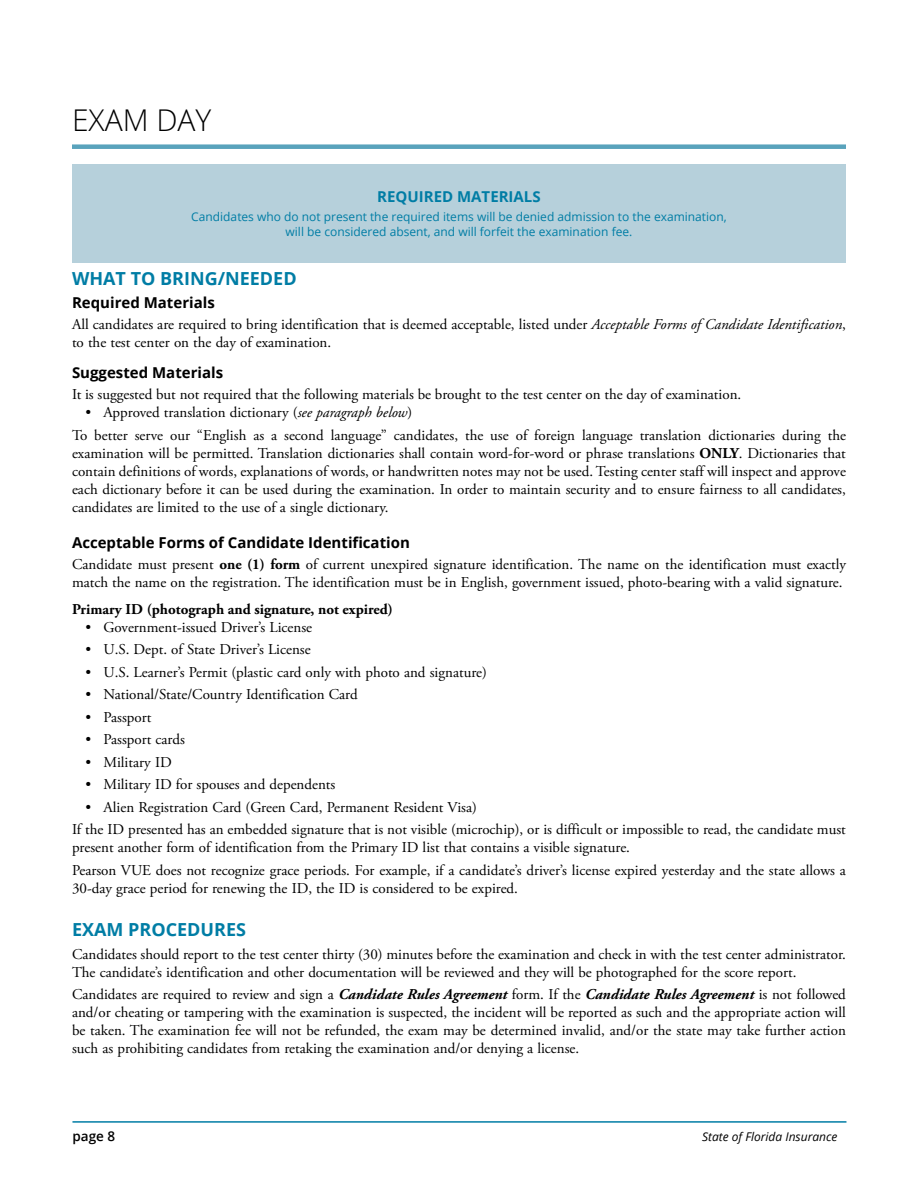
<style>
.page{position:relative;width:918px;height:1188px;background:#fff}
.page>*{position:absolute;margin:0;border:0;box-sizing:border-box;transform-origin:0 0}
.t1{font:300 30px "Open Sans";color:#000}
.t2{font:700 18px "Open Sans";color:#007da5}
.t3{font:15px/18px "Adobe Garamond Pro";color:#000}
.t4{font:700 15px "Open Sans";color:#000}
.t5{font:700 15px "Adobe Garamond Pro";color:#000}
.t6{font:700 15px "Open Sans";color:#007da5}
.t7{font:600 13.5px "Open Sans";color:#000}
.t8{font:12px/15px "Open Sans";color:#007da5;text-align:center}
.t9{font:italic 12px "Open Sans";color:#000}
.s1{font-style:italic}
.s2{font-weight:700}
.s3{font-weight:700;font-style:italic}
</style>
<div class="page">
<hr style="left:72px;top:1121px;width:774px;height:2px;background:#007da5">
<div style="left:72px;top:144px;width:774px;height:5px;background:#59a3bc"></div>
<div style="left:72px;top:164px;width:774px;height:99px;background:#b6d0db"></div>
<h1 class="t1" style="left:72px;top:100px;width:141px">EXAM DAY</h1>
<p class="t6" style="left:377px;top:185px;width:165px">REQUIRED MATERIALS</p>
<p class="t8" style="left:191px;top:209px;width:537px">Candidates who do not present the required items will be denied admission to the examination, will be considered absent, and will forfeit the examination fee.</p>
<p class="t2" style="left:72px;top:266px;width:226px">WHAT TO BRING/NEEDED</p>
<p class="t4" style="left:72px;top:292px;width:144px">Required Materials</p>
<p class="t3" style="left:72px;top:316px;width:775px">All candidates are required to bring identification that is deemed acceptable, listed under <span class="s1">Acceptable Forms of Candidate Identification</span>, to the test center on the day of examination.</p>
<p class="t4" style="left:72px;top:362px;width:153px">Suggested Materials</p>
<p class="t3" style="left:72px;top:386px;width:671px">It is suggested but not required that the following materials be brought to the test center on the day of examination.</p>
<p class="t3" style="left:72px;top:402px;width:775px;line-height:22.5px;text-indent:14px">• Approved translation dictionary (<span class="s1">see paragraph below</span>)<br>To better serve our “English as a second language” candidates, the use of foreign language translation dictionaries during the</p>
<p class="t3" style="left:72px;top:445px;width:775px;text-align:justify">examination will be permitted. Translation dictionaries shall contain word-for-word or phrase translations <span class="s2">ONLY</span>. Dictionaries that contain definitions of words, explanations of words, or handwritten notes may not be used. Testing center staff will inspect and approve each dictionary before it can be used during the examination. In order to maintain security and to ensure fairness to all candidates, candidates are limited to the use of a single dictionary.</p>
<p class="t4" style="left:72px;top:532px;width:339px">Acceptable Forms of Candidate Identification</p>
<p class="t3" style="left:72px;top:556px;width:776px">Candidate must present <span class="s2">one (1) form</span> of current unexpired signature identification. The name on the identification must exactly match the name on the registration. The identification must be in English, government issued, photo-bearing with a valid signature.</p>
<p class="t5" style="left:72px;top:600px;width:322px">Primary ID (photograph and signature, not expired)</p>
<p class="t3" style="left:86px;top:619px;width:228px">• Government-issued Driver’s License</p>
<p class="t3" style="left:86px;top:641px;width:227px">• U.S. Dept. of State Driver’s License</p>
<p class="t3" style="left:86px;top:664px;width:403px">• U.S. Learner’s Permit (plastic card only with photo and signature)</p>
<p class="t3" style="left:86px;top:686px;width:274px">• National/State/Country Identification Card</p>
<p class="t3" style="left:86px;top:709px;width:67px">• Passport</p>
<p class="t3" style="left:86px;top:731px;width:101px">• Passport cards</p>
<p class="t3" style="left:86px;top:754px;width:88px">• Military ID</p>
<p class="t3" style="left:86px;top:776px;width:251px">• Military ID for spouses and dependents</p>
<p class="t3" style="left:72px;top:796px;width:775px;line-height:22.5px;text-indent:14px">• Alien Registration Card (Green Card, Permanent Resident Visa)<br>If the ID presented has an embedded signature that is not visible (microchip), or is difficult or impossible to read, the candidate must</p>
<p class="t3" style="left:72px;top:837px;width:775px;line-height:22.5px">present another form of identification from the Primary ID list that contains a visible signature.<br>Pearson VUE does not recognize grace periods. For example, if a candidate’s driver’s license expired yesterday and the state allows a</p>
<p class="t3" style="left:72px;top:880px;width:448px">30-day grace period for renewing the ID, the ID is considered to be expired.</p>
<p class="t2" style="left:72px;top:917px;width:176px">EXAM PROCEDURES</p>
<p class="t3" style="left:72px;top:946px;width:775px">Candidates should report to the test center thirty (30) minutes before the examination and check in with the test center administrator.<br>The candidate’s identification and other documentation will be reviewed and they will be photographed for the score report.</p>
<p class="t3" style="left:72px;top:986px;width:776px;text-align:justify">Candidates are required to review and sign a <span class="s3">Candidate Rules Agreement</span> form. If the <span class="s3">Candidate Rules Agreement</span> is not followed and/or cheating or tampering with the examination is suspected, the incident will be reported as such and the appropriate action will be taken. The examination fee will not be refunded, the exam may be determined invalid, and/or the state may take further action such as prohibiting candidates from retaking the examination and/or denying a license.</p>
<p class="t7" style="left:72px;top:1127px;width:44px">page 8</p>
<p class="t9" style="left:702px;top:1128px;width:137px">State of Florida Insurance</p>
</div>
